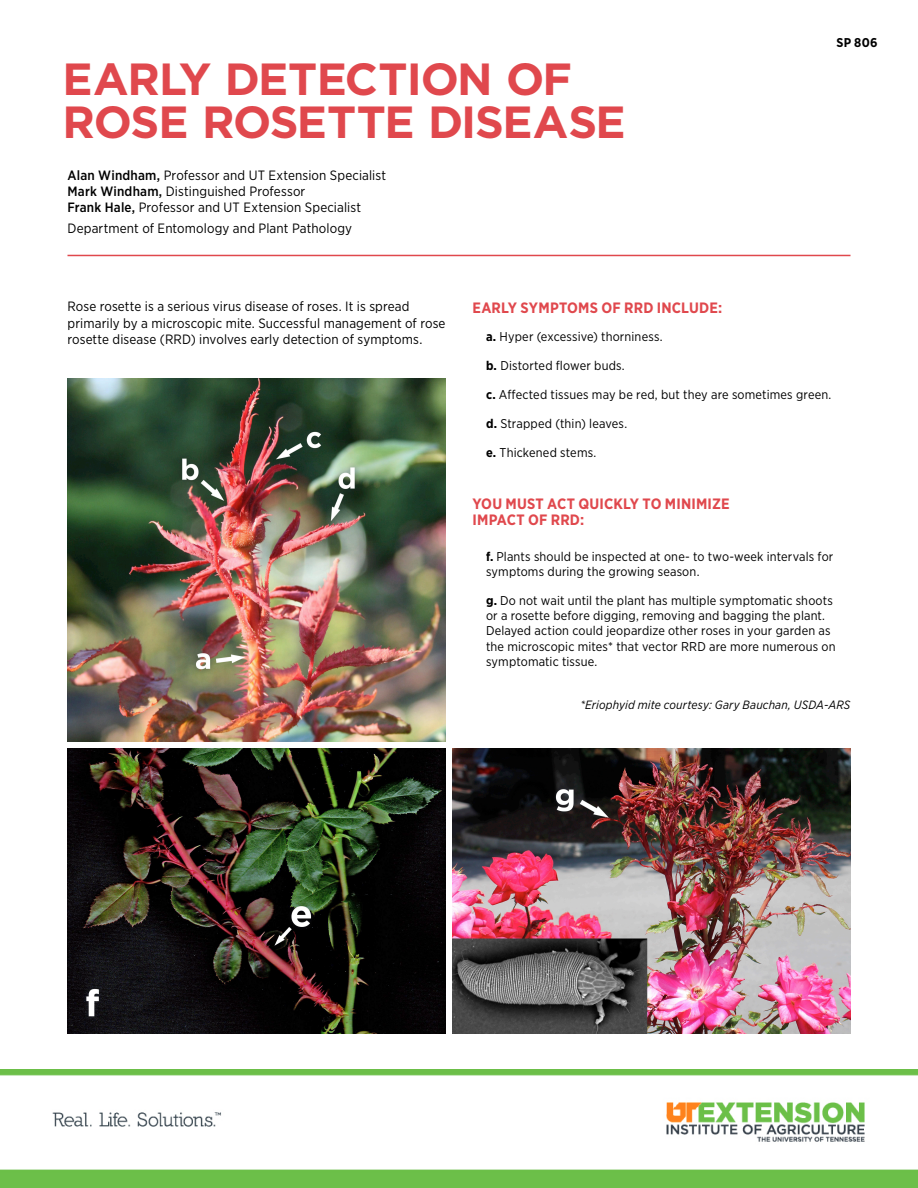
<style>
.page{position:relative;width:918px;height:1188px;background:#fff}
.page>*{position:absolute;margin:0;border:0;box-sizing:border-box;transform-origin:0 0}
.t1{font:700 45px/43.5px "Gotham";letter-spacing:-.03em;color:#e0484d}
.subheads_2{font:700 15px/16.5px "Gotham Narrow";letter-spacing:.015em;color:#e0484d}
.Author_Name___Cred{font:13.5px/21px "Gotham Narrow";letter-spacing:.01em;color:#000}
.Body_Text{font:13.5px/16.2px "Gotham Narrow";letter-spacing:.005em;color:#000}
.Body_Text-2{font:12.75px/15.3px "Gotham Narrow";letter-spacing:.01em;color:#000}
.subheads_2-2{font:12.75px/15.3px "Gotham Narrow";letter-spacing:.01em;color:#000}
.PB_Number{font:700 12.75px "Gotham Narrow";color:#000}
.Body_Text-3{font:italic 12px "Gotham Narrow";letter-spacing:.015em;color:#000}
.s1{font-weight:500}
.s2{font-weight:700}
</style>
<div class="page">
<img style="left:0;top:1069px;width:918px;height:119px">
<img style="left:68px;top:379px;width:378px;height:362px">
<img style="left:68px;top:748px;width:378px;height:286px">
<img style="left:453px;top:748px;width:397px;height:286px">
<hr style="left:68px;top:255px;width:782px;height:1px;background:#e0484d">
<p class="t1" style="left:63px;top:57px;width:564px">EARLY DETECTION OF<br>ROSE ROSETTE DISEASE</p>
<p class="Author_Name___Cred" style="left:68px;top:164px;width:320px"><span class="s1">Alan Windham,</span> Professor and UT Extension Specialist</p>
<p class="Author_Name___Cred" style="left:68px;top:181px;width:239px"><span class="s1">Mark Windham,</span> Distinguished Professor</p>
<p class="Author_Name___Cred" style="left:68px;top:197px;width:295px"><span class="s1">Frank Hale,</span> Professor and UT Extension Specialist<br>Department of Entomology and Plant Pathology</p>
<p class="PB_Number" style="left:837px;top:35px;width:42px">SP 806</p>
<p class="Body_Text" style="left:68px;top:298px;width:380px">Rose rosette is a serious virus disease of roses. It is spread primarily by a microscopic mite. Successful management of rose rosette disease (RRD) involves early detection of symptoms.</p>
<p class="subheads_2" style="left:472px;top:299px;width:251px">EARLY SYMPTOMS OF RRD INCLUDE:</p>
<p class="Body_Text-2" style="left:486px;top:329px;width:178px"><span class="s2">a.</span> Hyper (excessive) thorniness.</p>
<p class="Body_Text-2" style="left:486px;top:358px;width:140px"><span class="s2">b.</span> Distorted flower buds.</p>
<p class="Body_Text-2" style="left:486px;top:387px;width:347px"><span class="s2">c.</span> Affected tissues may be red, but they are sometimes green.</p>
<p class="Body_Text-2" style="left:486px;top:415px;width:143px"><span class="s2">d.</span> Strapped (thin) leaves.</p>
<p class="Body_Text-2" style="left:486px;top:444px;width:112px"><span class="s2">e.</span> Thickened stems.</p>
<p class="subheads_2" style="left:472px;top:495px;width:259px">YOU MUST ACT QUICKLY TO MINIMIZE<br>IMPACT OF RRD:</p>
<p class="subheads_2-2" style="left:486px;top:548px;width:349px"><span class="s2">f.</span> Plants should be inspected at one- to two-week intervals for symptoms during the growing season.</p>
<p class="Body_Text-2" style="left:486px;top:592px;width:351px"><span class="s2">g.</span> Do not wait until the plant has multiple symptomatic shoots or a rosette before digging, removing and bagging the plant.<br>Delayed action could jeopardize other roses in your garden as the microscopic mites* that vector RRD are more numerous on symptomatic tissue.</p>
<p class="Body_Text-3" style="left:580px;top:697px;width:272px">*Eriophyid mite courtesy: Gary Bauchan, USDA-ARS</p>
</div>
